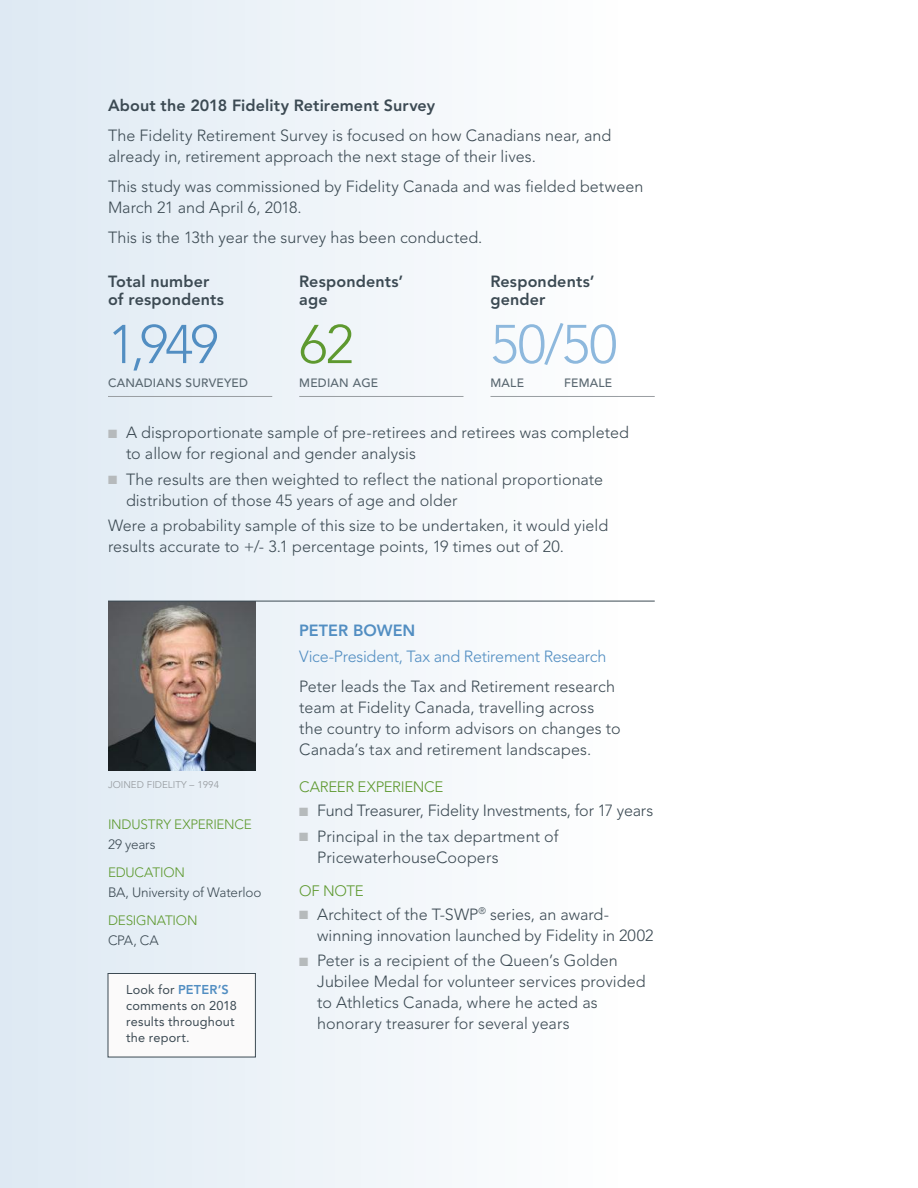
<style>
.page{position:relative;width:918px;height:1188px;background:#fff}
.page>*{position:absolute;margin:0;border:0;box-sizing:border-box;transform-origin:0 0}
.t1{font:300 54px "Avenir";color:#528ec2}
.t2{font:300 54px "Avenir";color:#8db8dd}
.t3{font:300 54px "Avenir";color:#5e992f}
.t4{font:300 16.2px/21px "Avenir";letter-spacing:.005em;color:#3c4a53}
.t5{font:800 16.2px/18px "Avenir";letter-spacing:.01em;color:#3c4a53}
.t6{font:300 16.2px "Avenir";letter-spacing:-.015em;color:#3c4a53}
.t7{font:300 16.2px "Avenir";letter-spacing:-.02em;color:#528ec2}
.t8{font:800 16.2px "Avenir";letter-spacing:.005em;color:#528ec2}
.t9{font:300 15px "Avenir";letter-spacing:-.02em;color:#5e992f}
.t10{font:300 13.5px "Avenir";letter-spacing:-.015em;color:#5e992f}
.t11{font:300 13.5px "Avenir";letter-spacing:-.01em;color:#3c4a53}
.t12{font:12.75px/16px "Avenir";letter-spacing:.015em;color:#3c4a53}
.t13{font:500 12px "Avenir";letter-spacing:.02em;color:#58666f}
.t14{font:9.75px "Avenir";color:#999ea2}
.s1{color:#b6babc}
.s2{font-weight:800;color:#528ec2}
</style>
<div class="page">
<div style="left:0;top:0;width:628px;height:1188px;background:linear-gradient(to right,#dde9f3,#fefefe)"></div>
<hr style="left:108px;top:396px;width:164px;height:1px;background:#999ea2">
<hr style="left:299px;top:396px;width:165px;height:1px;background:#999ea2">
<hr style="left:490px;top:396px;width:165px;height:1px;background:#999ea2">
<img style="left:108px;top:602px;width:148px;height:168px">
<hr style="left:108px;top:601px;width:547px;height:1px;background:#3c4a53">
<div style="left:108px;top:974px;width:147px;height:83px;background:#fbfafa"></div>
<div style="left:108px;top:973px;width:148px;height:84px;border:1px solid #3c4a53"></div>
<p class="t5" style="left:108px;top:97px;width:329px">About the 2018 Fidelity Retirement Survey</p>
<p class="t4" style="left:108px;top:125px;width:505px">The Fidelity Retirement Survey is focused on how Canadians near, and already in, retirement approach the next stage of their lives.</p>
<p class="t4" style="left:108px;top:176px;width:537px">This study was commissioned by Fidelity Canada and was fielded between<br>March 21 and April 6, 2018.</p>
<p class="t4" style="left:108px;top:227px;width:376px">This is the 13th year the survey has been conducted.</p>
<p class="t5" style="left:108px;top:272px;width:118px">Total number of respondents</p>
<h1 class="t1" style="left:108px;top:313px;width:112px">1,949</h1>
<p class="t13" style="left:108px;top:376px;width:142px">CANADIANS SURVEYED</p>
<p class="t5" style="left:299px;top:272px;width:106px">Respondents’ age</p>
<h1 class="t3" style="left:299px;top:313px;width:56px">62</h1>
<p class="t13" style="left:299px;top:376px;width:81px">MEDIAN AGE</p>
<p class="t5" style="left:490px;top:272px;width:106px">Respondents’ gender</p>
<h1 class="t2" style="left:490px;top:313px;width:128px">50/50</h1>
<p class="t13" style="left:490px;top:376px;width:35px">MALE</p>
<p class="t13" style="left:564px;top:376px;width:50px">FEMALE</p>
<p class="t4" style="left:126px;top:422px;width:504px;text-indent:-18px"><span class="s1">■</span> A disproportionate sample of pre-retirees and retirees was completed to allow for regional and gender analysis</p>
<p class="t4" style="left:126px;top:469px;width:479px;text-indent:-18px"><span class="s1">■</span> The results are then weighted to reflect the national proportionate distribution of those 45 years of age and older</p>
<p class="t4" style="left:108px;top:515px;width:502px">Were a probability sample of this size to be undertaken, it would yield results accurate to +/- 3.1 percentage points, 19 times out of 20.</p>
<p class="t14" style="left:108px;top:779px;width:113px">JOINED FIDELITY – 1994</p>
<p class="t10" style="left:108px;top:817px;width:145px">INDUSTRY EXPERIENCE</p>
<p class="t11" style="left:108px;top:836px;width:49px">29 years</p>
<p class="t10" style="left:108px;top:865px;width:78px">EDUCATION</p>
<p class="t11" style="left:108px;top:884px;width:155px">BA, University of Waterloo</p>
<p class="t10" style="left:108px;top:913px;width:91px">DESIGNATION</p>
<p class="t11" style="left:108px;top:932px;width:52px">CPA, CA</p>
<p class="t12" style="left:126px;top:981px;width:112px">Look for <span class="s2">PETER’S </span>comments on 2018 results throughout the report.</p>
<p class="t8" style="left:299px;top:621px;width:118px">PETER BOWEN</p>
<p class="t7" style="left:299px;top:647px;width:309px">Vice-President, Tax and Retirement Research</p>
<p class="t4" style="left:299px;top:676px;width:323px">Peter leads the Tax and Retirement research team at Fidelity Canada, travelling across the country to inform advisors on changes to Canada’s tax and retirement landscapes.</p>
<p class="t9" style="left:299px;top:778px;width:146px">CAREER EXPERIENCE</p>
<p class="t6" style="left:299px;top:801px;width:355px"><span class="s1">■</span> Fund Treasurer, Fidelity Investments, for 17 years</p>
<p class="t4" style="left:317px;top:826px;width:243px;text-indent:-18px"><span class="s1">■</span> Principal in the tax department of<br>PricewaterhouseCoopers</p>
<p class="t9" style="left:299px;top:882px;width:66px">OF NOTE</p>
<p class="t4" style="left:317px;top:904px;width:338px;text-indent:-18px"><span class="s1">■</span> Architect of the T-SWP<sup>®</sup> series, an award&shy;winning innovation launched by Fidelity in 2002</p>
<p class="t4" style="left:317px;top:950px;width:330px;text-indent:-18px"><span class="s1">■</span> Peter is a recipient of the Queen’s Golden Jubilee Medal for volunteer services provided to Athletics Canada, where he acted as honorary treasurer for several years</p>
</div>
